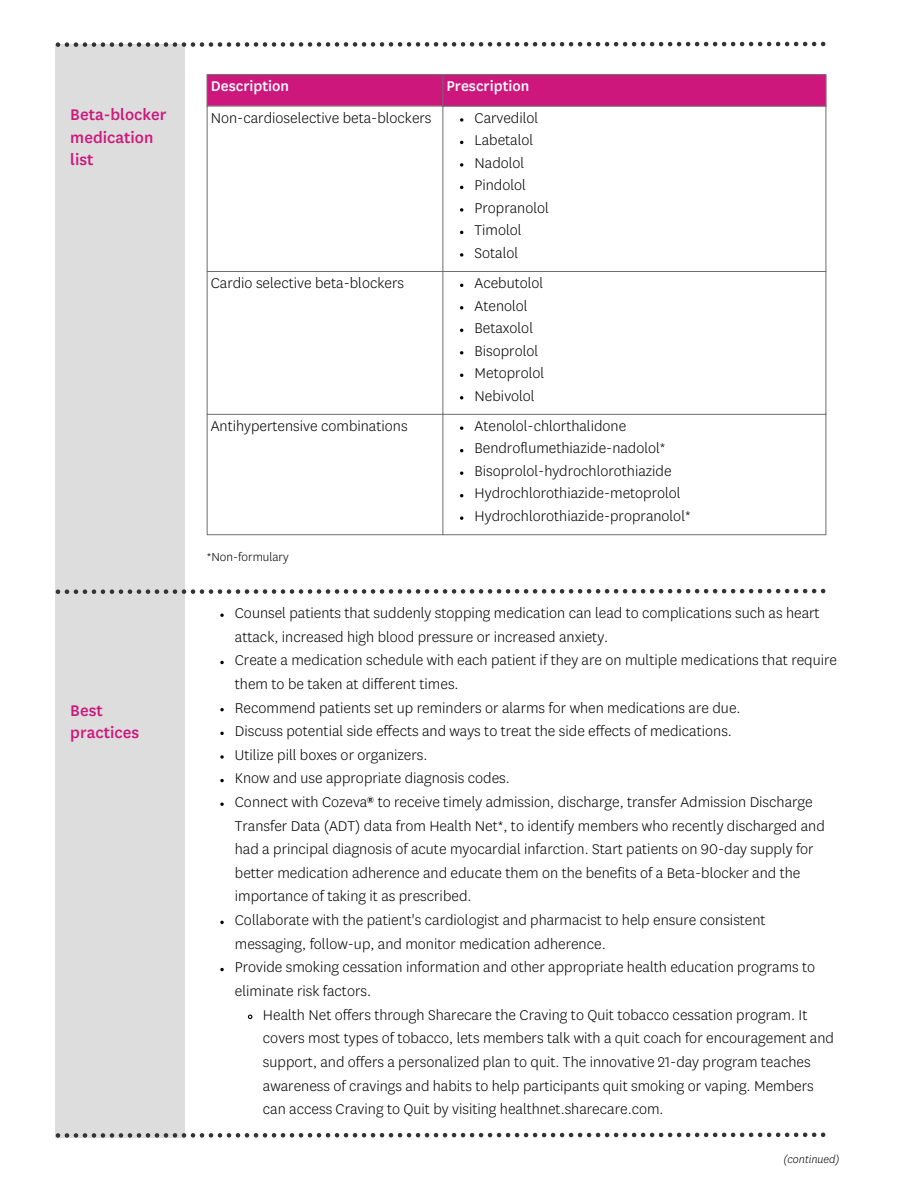
<style>
.page{position:relative;width:918px;height:1188px;background:#fff}
.page>*{position:absolute;margin:0;border:0;box-sizing:border-box;transform-origin:0 0}
.t1{font:500 18px/22.5px "Centene Sans";color:#cd177d}
.t2{font:300 16.5px/23.5px "Centene Sans";color:#000}
.t3{font:500 16.5px "Centene Sans";color:#fff}
.t4{font:300 13.5px "Centene Sans";color:#000}
.t5{font:italic 300 12.45px "Centene Sans";color:#000}
</style>
<div class="page">
<div style="left:56px;top:44px;width:129px;height:1094px;background:#ddd"></div>
<svg style="left:56px;top:42px;width:769px;height:5px"></svg>
<svg style="left:56px;top:1133px;width:769px;height:5px"></svg>
<div style="left:208px;top:75px;width:618px;height:31px;background:#cd177d"></div>
<svg style="left:208px;top:107px;width:235px;height:427px"></svg>
<hr style="left:207px;top:75px;width:1px;height:459px;background:#6e6e6e">
<hr style="left:443px;top:75px;width:1px;height:459px;background:#6e6e6e">
<hr style="left:826px;top:75px;width:1px;height:459px;background:#6e6e6e">
<hr style="left:207px;top:74px;width:619px;height:1px;background:#6e6e6e">
<hr style="left:207px;top:106px;width:619px;height:1px;background:#6e6e6e">
<hr style="left:207px;top:271px;width:619px;height:1px;background:#6e6e6e">
<hr style="left:207px;top:414px;width:619px;height:1px;background:#6e6e6e">
<hr style="left:207px;top:534px;width:619px;height:1px;background:#6e6e6e">
<svg style="left:56px;top:589px;width:769px;height:5px"></svg>
<svg style="left:460px;top:118px;width:3px;height:4px"></svg>
<svg style="left:460px;top:163px;width:3px;height:4px"></svg>
<svg style="left:460px;top:208px;width:3px;height:4px"></svg>
<svg style="left:460px;top:253px;width:3px;height:4px"></svg>
<svg style="left:460px;top:426px;width:3px;height:4px"></svg>
<svg style="left:460px;top:471px;width:3px;height:4px"></svg>
<svg style="left:460px;top:516px;width:3px;height:4px"></svg>
<svg style="left:220px;top:614px;width:4px;height:3px"></svg>
<svg style="left:220px;top:661px;width:4px;height:3px"></svg>
<svg style="left:220px;top:708px;width:4px;height:3px"></svg>
<svg style="left:220px;top:732px;width:4px;height:3px"></svg>
<svg style="left:220px;top:755px;width:4px;height:4px"></svg>
<svg style="left:220px;top:779px;width:4px;height:3px"></svg>
<svg style="left:220px;top:803px;width:4px;height:3px"></svg>
<svg style="left:220px;top:921px;width:4px;height:3px"></svg>
<svg style="left:220px;top:968px;width:4px;height:3px"></svg>
<svg style="left:247px;top:1014px;width:6px;height:6px"></svg>
<h2 class="t1" style="left:70px;top:104px;width:98px">Beta-blocker medication list</h2>
<h2 class="t1" style="left:70px;top:700px;width:70px">Best practices</h2>
<p class="t3" style="left:211px;top:79px;width:80px">Description</p>
<p class="t3" style="left:447px;top:79px;width:84px">Prescription</p>
<p class="t2" style="left:211px;top:107px;width:222px">Non-cardioselective beta-blockers</p>
<p class="t2" style="left:475px;top:107px;width:65px">Carvedilol</p>
<p class="t2" style="left:475px;top:129px;width:60px">Labetalol</p>
<p class="t2" style="left:475px;top:152px;width:51px">Nadolol</p>
<p class="t2" style="left:475px;top:174px;width:53px">Pindolol</p>
<p class="t2" style="left:475px;top:197px;width:76px">Propranolol</p>
<p class="t2" style="left:475px;top:219px;width:49px">Timolol</p>
<p class="t2" style="left:475px;top:242px;width:45px">Sotalol</p>
<p class="t2" style="left:211px;top:272px;width:195px">Cardio selective beta-blockers</p>
<p class="t2" style="left:475px;top:272px;width:70px">Acebutolol</p>
<p class="t2" style="left:475px;top:295px;width:55px">Atenolol</p>
<p class="t2" style="left:475px;top:317px;width:60px">Betaxolol</p>
<p class="t2" style="left:475px;top:340px;width:65px">Bisoprolol</p>
<p class="t2" style="left:475px;top:362px;width:71px">Metoprolol</p>
<p class="t2" style="left:475px;top:385px;width:62px">Nebivolol</p>
<p class="t2" style="left:211px;top:415px;width:198px">Antihypertensive combinations</p>
<p class="t2" style="left:475px;top:415px;width:153px">Atenolol-chlorthalidone</p>
<p class="t2" style="left:475px;top:437px;width:192px">Bendroflumethiazide-nadolol*</p>
<p class="t2" style="left:475px;top:460px;width:199px">Bisoprolol-hydrochlorothiazide</p>
<p class="t2" style="left:475px;top:482px;width:208px">Hydrochlorothiazide-metoprolol</p>
<p class="t2" style="left:475px;top:505px;width:218px">Hydrochlorothiazide-propranolol*</p>
<p class="t4" style="left:207px;top:551px;width:83px">*Non-formulary</p>
<p class="t2" style="left:235px;top:602px;width:586px">Counsel patients that suddenly stopping medication can lead to complications such as heart attack, increased high blood pressure or increased anxiety.</p>
<p class="t2" style="left:235px;top:649px;width:604px">Create a medication schedule with each patient if they are on multiple medications that require them to be taken at different times.</p>
<p class="t2" style="left:235px;top:697px;width:507px">Recommend patients set up reminders or alarms for when medications are due.</p>
<p class="t2" style="left:235px;top:720px;width:499px">Discuss potential side effects and ways to treat the side effects of medications.</p>
<p class="t2" style="left:235px;top:744px;width:194px">Utilize pill boxes or organizers.</p>
<p class="t2" style="left:235px;top:767px;width:276px">Know and use appropriate diagnosis codes.</p>
<p class="t2" style="left:235px;top:791px;width:591px">Connect with Cozeva<sup>®</sup> to receive timely admission, discharge, transfer Admission Discharge Transfer Data (ADT) data from Health Net*, to identify members who recently discharged and had a principal diagnosis of acute myocardial infarction. Start patients on 90-day supply for better medication adherence and educate them on the benefits of a Beta-blocker and the importance of taking it as prescribed.</p>
<p class="t2" style="left:235px;top:909px;width:532px">Collaborate with the patient's cardiologist and pharmacist to help ensure consistent messaging, follow-up, and monitor medication adherence.</p>
<p class="t2" style="left:235px;top:956px;width:582px">Provide smoking cessation information and other appropriate health education programs to eliminate risk factors.</p>
<p class="t2" style="left:263px;top:1004px;width:573px">Health Net offers through Sharecare the Craving to Quit tobacco cessation program. It covers most types of tobacco, lets members talk with a quit coach for encouragement and support, and offers a personalized plan to quit. The innovative 21-day program teaches awareness of cravings and habits to help participants quit smoking or vaping. Members can access Craving to Quit by visiting healthnet.sharecare.com.</p>
<p class="t5" style="left:783px;top:1153px;width:58px">(continued)</p>
</div>
